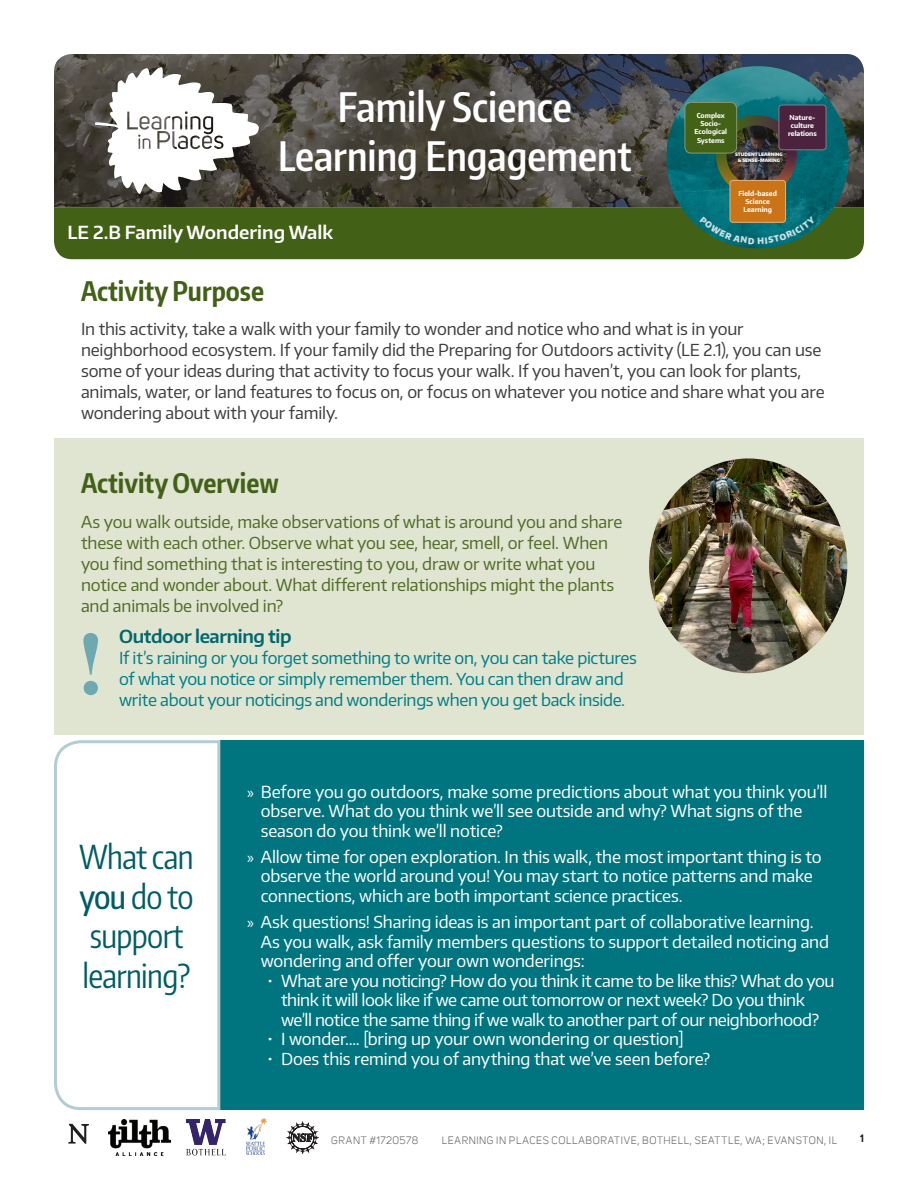
<style>
.page{position:relative;width:918px;height:1188px;background:#fff}
.page>*{position:absolute;margin:0;border:0;box-sizing:border-box;transform-origin:0 0}
.Text_head_1{font:700 90px "Times New Roman";color:#6ea8b1}
.Color_box_head_rever{font:600 40.5px/48.6px "Encode Sans Compressed";color:#fff;text-align:center}
.Color_box_head_rever-2{font:33px/39.6px "Encode Sans Compressed";letter-spacing:-.02em;color:#005d65;text-align:center}
.Section_header{font:700 27px "Encode Sans Compressed";color:#436017}
.Color_box_head_rever-3{font:600 18px "Encode Sans Normal";color:#fff}
.text{font:600 18px "Encode Sans Normal";letter-spacing:-.025em;color:#00676f}
.t1{font:16.5px/19.5px "Encode Sans Normal";letter-spacing:-.01em;color:#fff}
.text-2{font:16.5px/21px "Encode Sans Normal";letter-spacing:-.01em;color:#3e3e3f}
.text-3{font:16.5px/21px "Encode Sans Normal";letter-spacing:-.01em;color:#516c26}
.text-4{font:16.5px/21px "Encode Sans Normal";letter-spacing:-.02em;color:#007e88}
.t2{font:10.5px "Uni Sans";letter-spacing:.055em;color:#636366}
.t3{font:700 10.5px "Uni Sans";color:#231f20}
.t4{font:700 6.9px/8.2px "Encode Sans Narrow";color:#fff;text-align:center}
.t5{font:900 4.65px/5.6px "Encode Sans Narrow";color:#fff;text-align:center}
.s1{font-weight:500}
.s2{font-family:"Myriad Pro"}
</style>
<div class="page">
<img style="left:246px;top:1118px;width:20px;height:36px">
<img style="left:185px;top:1120px;width:40px;height:36px">
<img style="left:108px;top:1120px;width:63px;height:36px">
<svg style="left:68px;top:1124px;width:21px;height:20px"></svg>
<svg style="left:286px;top:1121px;width:33px;height:33px"></svg>
<div style="left:220px;top:740px;width:644px;height:370px;background:#00757f"></div>
<div style="left:54px;top:439px;width:810px;height:296px;background:#dfe5d1"></div>
<svg style="left:54px;top:740px;width:167px;height:370px"></svg>
<svg style="left:55px;top:54px;width:808px;height:12px;background:#454749"></svg>
<img style="left:649px;top:458px;width:198px;height:215px">
<svg style="left:54px;top:66px;width:810px;height:193px;background:#515f49"></svg>
<p class="Color_box_head_rever" style="left:278px;top:81px;width:355px">Family Science<br>Learning Engagement</p>
<p class="t4" style="left:694px;top:111px;width:34px">Complex<br>Socio-<br>Ecological<br>Systems</p>
<p class="t4" style="left:788px;top:113px;width:30px">Nature&shy;culture relations</p>
<p class="t5" style="left:735px;top:152px;width:49px">STUDENT LEARNING &amp; SENSE-MAKING</p>
<p class="t4" style="left:739px;top:189px;width:40px">Field-based<br>Science<br>Learning</p>
<p class="Color_box_head_rever-3" style="left:68px;top:221px;width:267px">LE 2.B Family Wondering Walk</p>
<p class="Section_header" style="left:81px;top:273px;width:185px">Activity Purpose</p>
<p class="text-2" style="left:81px;top:318px;width:745px">In this activity, take a walk with your family to wonder and notice who and what is in your neighborhood ecosystem. If your family did the Preparing for Outdoors activity (LE 2.1), you can use some of your ideas during that activity to focus your walk. If you haven’t, you can look for plants, animals, water, or land features to focus on, or focus on whatever you notice and share what you are wondering about with your family.</p>
<p class="Section_header" style="left:81px;top:466px;width:199px">Activity Overview</p>
<p class="text-3" style="left:81px;top:511px;width:543px">As you walk outside, make observations of what is around you and share these with each other. Observe what you see, hear, smell, or feel. When you find something that is interesting to you, draw or write what you notice and wonder about. What different relationships might the plants and animals be involved in?</p>
<p class="Text_head_1" style="left:76px;top:602px;width:31px">!</p>
<p class="text" style="left:119px;top:624px;width:174px">Outdoor learning tip</p>
<p class="text-4" style="left:119px;top:646px;width:519px">If it’s raining or you forget something to write on, you can take pictures of what you notice or simply remember them. You can then draw and</p>
<p class="text-4" style="left:119px;top:688px;width:508px">write about your noticings and wonderings when you get back inside.</p>
<p class="Color_box_head_rever-2" style="left:79px;top:836px;width:116px">What can <span class="s1">you</span> do to support learning?</p>
<p class="t1" style="left:261px;top:781px;width:568px;text-indent:-14px"><span class="s2">»</span> Before you go outdoors, make some predictions about what you think you’ll observe. What do you think we’ll see outside and why? What signs of the season do you think we’ll notice?</p>
<p class="t1" style="left:261px;top:847px;width:562px;text-indent:-14px"><span class="s2">»</span> Allow time for open exploration. In this walk, the most important thing is to observe the world around you! You may start to notice patterns and make connections, which are both important science practices.</p>
<p class="t1" style="left:261px;top:912px;width:570px;text-indent:-14px"><span class="s2">»</span> Ask questions! Sharing ideas is an important part of collaborative learning.<br>As you walk, ask family members questions to support detailed noticing and wondering and offer your own wonderings:</p>
<p class="t1" style="left:281px;top:970px;width:555px;text-indent:-14px">• What are you noticing? How do you think it came to be like this? What do you think it will look like if we came out tomorrow or next week? Do you think we’ll notice the same thing if we walk to another part of our neighborhood?</p>
<p class="t1" style="left:268px;top:1029px;width:418px">• I wonder…. [bring up your own wondering or question]</p>
<p class="t1" style="left:268px;top:1048px;width:444px">• Does this remind you of anything that we’ve seen before?</p>
<p class="t2" style="left:331px;top:1134px;width:89px">GRANT #1720578</p>
<p class="t3" style="left:860px;top:1132px;width:5px">1</p>
<p class="t2" style="left:442px;top:1134px;width:397px">LEARNING IN PLACES COLLABORATIVE, BOTHELL, SEATTLE, WA; EVANSTON, IL</p>
</div>
